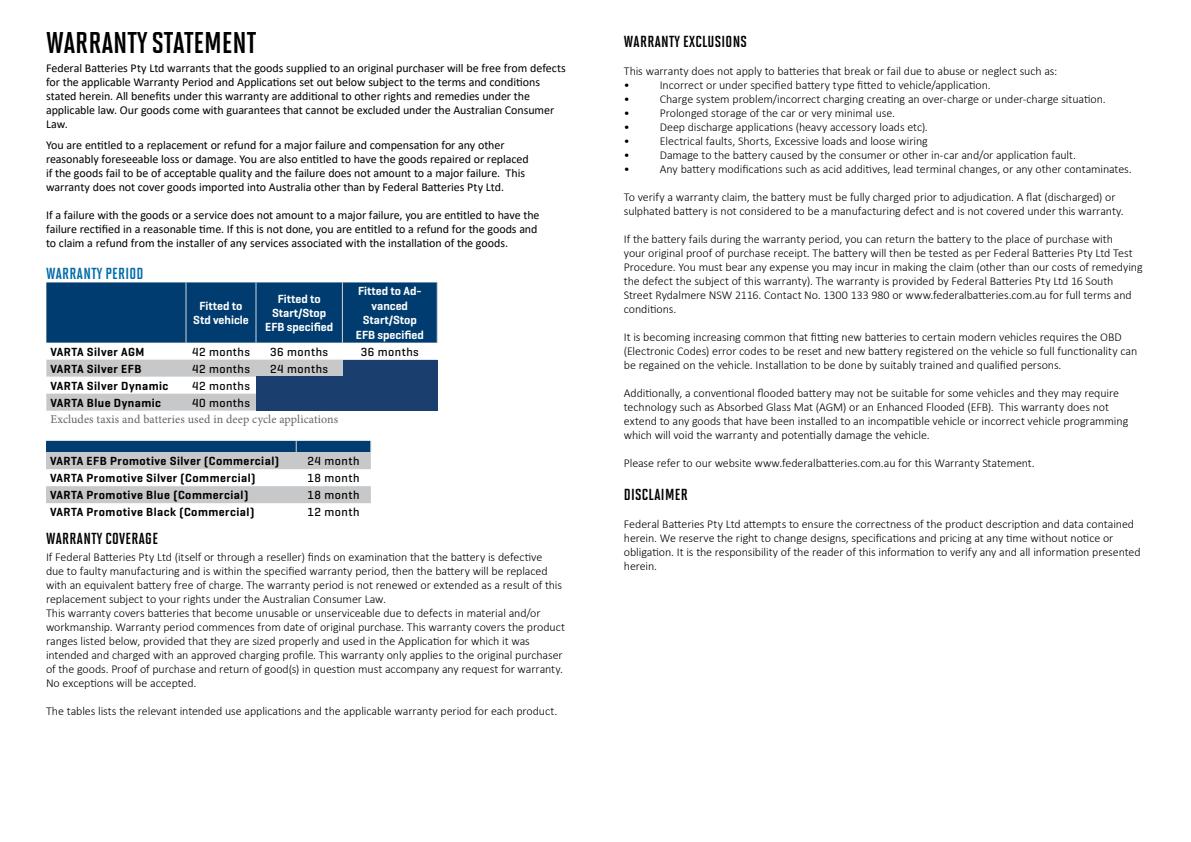
<style>
.page{position:relative;width:1191px;height:842px;background:#fff}
.page>*{position:absolute;margin:0;border:0;box-sizing:border-box;transform-origin:0 0}
.t1{font:700 30px "Solano Gothic Sc Pro";color:#000}
.t2{font:700 16px "Solano Gothic Sc Pro";letter-spacing:.02em;color:#000}
.t3{font:700 16px "Solano Gothic Sc Pro";letter-spacing:.02em;color:#006baa}
.t4{font:300 12px/14px "Calibri";letter-spacing:-.01em;color:#000}
.t5{font:12px/14px "Calibri";letter-spacing:-.005em;color:#000}
.t6{font:600 12px "Geogrotesque";letter-spacing:.04em;color:#000}
.t7{font:600 12px/14.4px "Geogrotesque";color:#fff;text-align:center}
.t8{font:500 12px "Geogrotesque";letter-spacing:.04em;color:#000}
.t9{font:12px "Minion Pro";letter-spacing:.01em;color:#636466}
</style>
<div class="page">
<div style="left:46px;top:282px;width:391px;height:61px;background:#003c6f"></div>
<hr style="left:186px;top:282px;width:1px;height:61px;background:#d4d5d7">
<hr style="left:256px;top:282px;width:1px;height:61px;background:#d4d5d7">
<hr style="left:342px;top:282px;width:1px;height:61px;background:#d4d5d7">
<hr style="left:437px;top:282px;width:1px;height:61px;background:#d4d5d7">
<svg style="left:46px;top:360px;width:392px;height:51px"></svg>
<svg style="left:46px;top:441px;width:325px;height:62px"></svg>
<div style="left:256px;top:376px;width:86px;height:34px;background:#1a3e6d"></div>
<div style="left:342px;top:360px;width:95px;height:50px;background:#1a3e6d"></div>
<h1 class="t1" style="left:46px;top:26px;width:212px">WARRANTY STATEMENT</h1>
<p class="t5" style="left:46px;top:61px;width:521px">Federal Batteries Pty Ltd warrants that the goods supplied to an original purchaser will be free from defects for the applicable Warranty Period and Applications set out below subject to the terms and conditions stated herein. All benefits under this warranty are additional to other rights and remedies under the applicable law. Our goods come with guarantees that cannot be excluded under the Australian Consumer Law.</p>
<p class="t5" style="left:46px;top:138px;width:484px">You are entitled to a replacement or refund for a major failure and compensation for any other reasonably foreseeable loss or damage. You are also entitled to have the goods repaired or replaced if the goods fail to be of acceptable quality and the failure does not amount to a major failure. This warranty does not cover goods imported into Australia other than by Federal Batteries Pty Ltd.</p>
<p class="t5" style="left:46px;top:208px;width:495px">If a failure with the goods or a service does not amount to a major failure, you are entitled to have the failure rectified in a reasonable time. If this is not done, you are entitled to a refund for the goods and to claim a refund from the installer of any services associated with the installation of the goods.</p>
<h2 class="t3" style="left:46px;top:265px;width:99px">WARRANTY PERIOD</h2>
<p class="t7" style="left:193px;top:298px;width:57px">Fitted to<br>Std vehicle</p>
<p class="t7" style="left:265px;top:291px;width:69px">Fitted to<br>Start/Stop<br>EFB specified</p>
<p class="t7" style="left:356px;top:284px;width:69px">Fitted to Ad&shy;vanced<br>Start/Stop<br>EFB specified</p>
<p class="t6" style="left:50px;top:344px;width:96px">VARTA Silver AGM</p>
<p class="t8" style="left:192px;top:344px;width:59px">42 months</p>
<p class="t8" style="left:270px;top:344px;width:59px">36 months</p>
<p class="t8" style="left:361px;top:344px;width:59px">36 months</p>
<p class="t6" style="left:50px;top:361px;width:93px">VARTA Silver EFB</p>
<p class="t8" style="left:192px;top:361px;width:59px">42 months</p>
<p class="t8" style="left:270px;top:361px;width:59px">24 months</p>
<p class="t6" style="left:50px;top:378px;width:119px">VARTA Silver Dynamic</p>
<p class="t8" style="left:192px;top:378px;width:59px">42 months</p>
<p class="t6" style="left:50px;top:395px;width:112px">VARTA Blue Dynamic</p>
<p class="t8" style="left:192px;top:395px;width:59px">40 months</p>
<p class="t9" style="left:50px;top:411px;width:289px">Excludes taxis and batteries used in deep cycle applications</p>
<p class="t6" style="left:50px;top:454px;width:230px">VARTA EFB Promotive Silver (Commercial)</p>
<p class="t8" style="left:307px;top:454px;width:53px">24 month</p>
<p class="t6" style="left:50px;top:471px;width:207px">VARTA Promotive Silver (Commercial)</p>
<p class="t8" style="left:307px;top:471px;width:53px">18 month</p>
<p class="t6" style="left:50px;top:488px;width:200px">VARTA Promotive Blue (Commercial)</p>
<p class="t8" style="left:307px;top:488px;width:53px">18 month</p>
<p class="t6" style="left:50px;top:505px;width:206px">VARTA Promotive Black (Commercial)</p>
<p class="t8" style="left:307px;top:505px;width:53px">12 month</p>
<p class="t4" style="left:46px;top:550px;width:520px">If Federal Batteries Pty Ltd (itself or through a reseller) finds on examination that the battery is defective<br>due to faulty manufacturing and is within the specified warranty period, then the battery will be replaced with an equivalent battery free of charge. The warranty period is not renewed or extended as a result of this replacement subject to your rights under the Australian Consumer Law.<br>This warranty covers batteries that become unusable or unserviceable due to defects in material and/or workmanship. Warranty period commences from date of original purchase. This warranty covers the product ranges listed below, provided that they are sized properly and used in the Application for which it was intended and charged with an approved charging profile. This warranty only applies to the original purchaser of the goods. Proof of purchase and return of good(s) in question must accompany any request for warranty.<br>No exceptions will be accepted.</p>
<p class="t4" style="left:46px;top:704px;width:513px">The tables lists the relevant intended use applications and the applicable warranty period for each product.</p>
<h2 class="t2" style="left:46px;top:530px;width:113px">WARRANTY COVERAGE</h2>
<h2 class="t2" style="left:624px;top:33px;width:125px">WARRANTY EXCLUSIONS</h2>
<p class="t4" style="left:624px;top:64px;width:435px">This warranty does not apply to batteries that break or fail due to abuse or neglect such as: •</p>
<p class="t4" style="left:660px;top:78px;width:332px">Incorrect or under specified battery type fitted to vehicle/application.</p>
<p class="t4" style="left:624px;top:92px;width:7px">•</p>
<p class="t4" style="left:660px;top:92px;width:447px">Charge system problem/incorrect charging creating an over-charge or under-charge situation.</p>
<p class="t4" style="left:624px;top:106px;width:7px">•</p>
<p class="t4" style="left:660px;top:106px;width:237px">Prolonged storage of the car or very minimal use.</p>
<p class="t4" style="left:624px;top:120px;width:7px">•</p>
<p class="t4" style="left:660px;top:120px;width:269px">Deep discharge applications (heavy accessory loads etc).</p>
<p class="t4" style="left:624px;top:134px;width:7px">•</p>
<p class="t4" style="left:660px;top:134px;width:269px">Electrical faults, Shorts, Excessive loads and loose wiring</p>
<p class="t4" style="left:624px;top:148px;width:7px">•</p>
<p class="t4" style="left:660px;top:148px;width:418px">Damage to the battery caused by the consumer or other in-car and/or application fault.</p>
<p class="t4" style="left:624px;top:162px;width:7px">•</p>
<p class="t4" style="left:660px;top:162px;width:473px">Any battery modifications such as acid additives, lead terminal changes, or any other contaminates.</p>
<p class="t4" style="left:624px;top:190px;width:501px">To verify a warranty claim, the battery must be fully charged prior to adjudication. A flat (discharged) or sulphated battery is not considered to be a manufacturing defect and is not covered under this warranty.</p>
<p class="t4" style="left:624px;top:232px;width:520px">If the battery fails during the warranty period, you can return the battery to the place of purchase with<br>your original proof of purchase receipt. The battery will then be tested as per Federal Batteries Pty Ltd Test Procedure. You must bear any expense you may incur in making the claim (other than our costs of remedying the defect the subject of this warranty). The warranty is provided by Federal Batteries Pty Ltd 16 South Street Rydalmere NSW 2116. Contact No. 1300 133 980 or www.federalbatteries.com.au for full terms and conditions.</p>
<p class="t4" style="left:624px;top:330px;width:515px">It is becoming increasing common that fitting new batteries to certain modern vehicles requires the OBD (Electronic Codes) error codes to be reset and new battery registered on the vehicle so full functionality can be regained on the vehicle. Installation to be done by suitably trained and qualified persons.</p>
<p class="t4" style="left:624px;top:386px;width:506px">Additionally, a conventional flooded battery may not be suitable for some vehicles and they may require technology such as Absorbed Glass Mat (AGM) or an Enhanced Flooded (EFB). This warranty does not extend to any goods that have been installed to an incompatible vehicle or incorrect vehicle programming which will void the warranty and potentially damage the vehicle.</p>
<p class="t4" style="left:624px;top:456px;width:412px">Please refer to our website www.federalbatteries.com.au for this Warranty Statement.</p>
<h2 class="t2" style="left:624px;top:486px;width:65px">DISCLAIMER</h2>
<p class="t4" style="left:624px;top:517px;width:518px">Federal Batteries Pty Ltd attempts to ensure the correctness of the product description and data contained herein. We reserve the right to change designs, specifications and pricing at any time without notice or obligation. It is the responsibility of the reader of this information to verify any and all information presented herein.</p>
</div>
